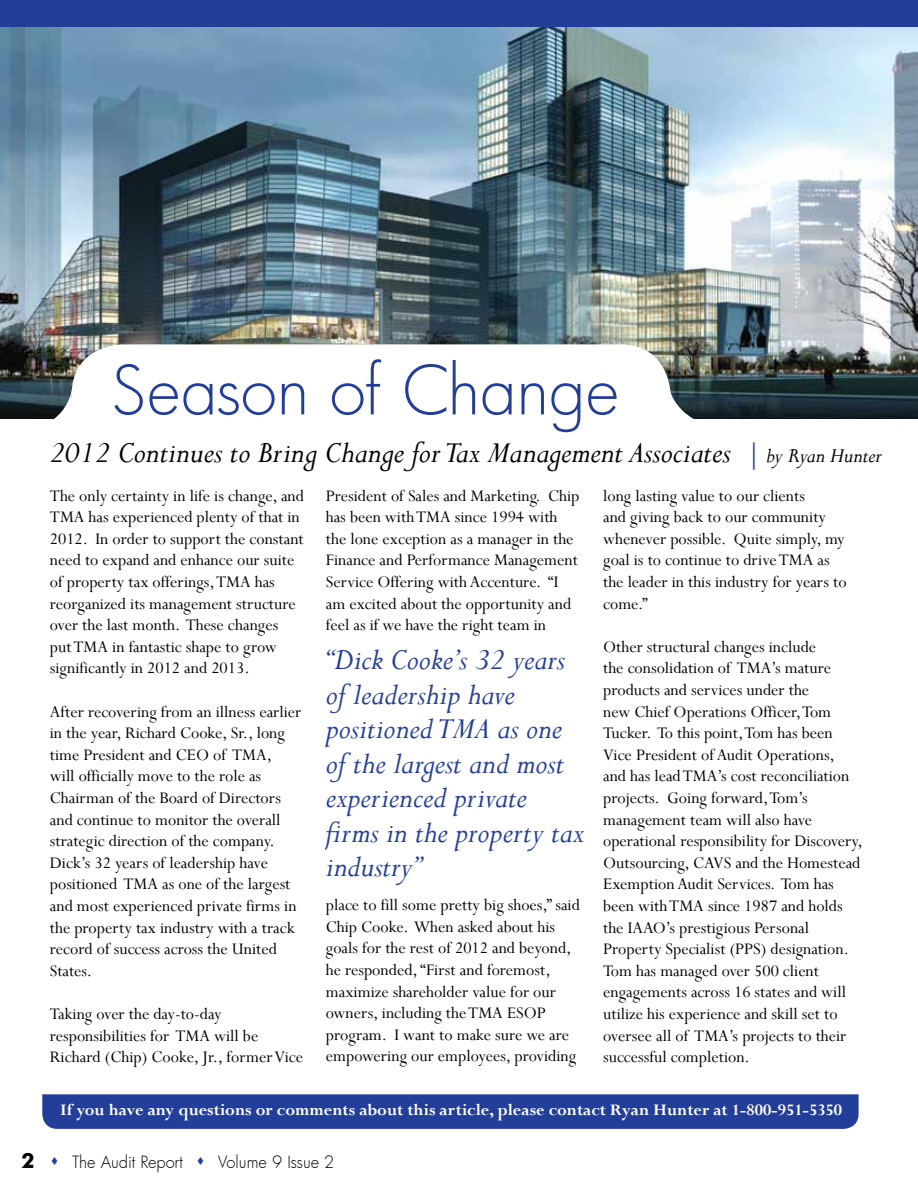
<style>
.page{position:relative;width:918px;height:1188px;background:#fff}
.page>*{position:absolute;margin:0;border:0;box-sizing:border-box;transform-origin:0 0}
.t1{font:300 66px "Futura";letter-spacing:-.005em;color:#233e99}
.t2{font:italic 33px/34.5px "Perpetua";color:#233e99}
.t3{font:italic 33px "Perpetua";color:#000}
.t4{font:18px/21.6px "Perpetua";color:#000}
.t5{font:700 18px "Perpetua";color:#fff}
.t6{font:300 16.5px "Futura";letter-spacing:-.005em;color:#000}
.s1{color:#233e99}
.s2{font-size:22.5px}
.s3{font-family:"Futura BT";font-weight:700;font-size:21px}
</style>
<div class="page">
<img style="left:0;top:27px;width:918px;height:391px">
<div style="left:0;top:0;width:918px;height:27px;background:#233e99"></div>
<div style="left:42px;top:1094px;width:817px;height:35px;background:#233e99"></div>
<svg style="left:72px;top:344px;width:599px;height:74px"></svg>
<svg style="left:652px;top:380px;width:54px;height:39px"></svg>
<hr style="left:669px;top:398px;width:3px;height:36px;background:#fff">
<svg style="left:45px;top:380px;width:31px;height:39px"></svg>
<hr style="left:71px;top:398px;width:2px;height:36px;background:#fff">
<h1 class="t1" style="left:111px;top:346px;width:509px">Season of Change</h1>
<h2 class="t3" style="left:50px;top:431px;width:834px">2012 Continues to Bring Change for Tax Management Associates <span class="s1">|</span> <span class="s2">by Ryan Hunter</span></h2>
<p class="t4" style="left:50px;top:484px;width:256px">The only certainty in life is change, and TMA has experienced plenty of that in 2012. In order to support the constant need to expand and enhance our suite of property tax offerings, TMA has reorganized its management structure over the last month. These changes put TMA in fantastic shape to grow significantly in 2012 and 2013.</p>
<p class="t4" style="left:50px;top:700px;width:253px">After recovering from an illness earlier in the year, Richard Cooke, Sr., long time President and CEO of TMA,<br>will officially move to the role as Chairman of the Board of Directors and continue to monitor the overall strategic direction of the company.<br>Dick’s 32 years of leadership have positioned TMA as one of the largest and most experienced private firms in the property tax industry with a track record of success across the United States.</p>
<p class="t4" style="left:50px;top:1003px;width:255px">Taking over the day-to-day responsibilities for TMA will be<br>Richard (Chip) Cooke, Jr., former Vice</p>
<p class="t4" style="left:326px;top:484px;width:255px">President of Sales and Marketing. Chip has been with TMA since 1994 with the lone exception as a manager in the Finance and Performance Management Service Offering with Accenture. “I am excited about the opportunity and feel as if we have the right team in</p>
<p class="t4" style="left:603px;top:484px;width:245px">long lasting value to our clients<br>and giving back to our community whenever possible. Quite simply, my goal is to continue to drive TMA as the leader in this industry for years to come.”</p>
<p class="t4" style="left:603px;top:636px;width:261px">Other structural changes include<br>the consolidation of TMA’s mature products and services under the<br>new Chief Operations Officer, Tom Tucker. To this point, Tom has been Vice President of Audit Operations,<br>and has lead TMA’s cost reconciliation projects. Going forward, Tom’s management team will also have operational responsibility for Discovery, Outsourcing, CAVS and the Homestead Exemption Audit Services. Tom has been with TMA since 1987 and holds the IAAO’s prestigious Personal Property Specialist (PPS) designation.<br>Tom has managed over 500 client engagements across 16 states and will utilize his experience and skill set to oversee all of TMA’s projects to their successful completion.</p>
<p class="t5" style="left:60px;top:1098px;width:783px">If you have any questions or comments about this article, please contact Ryan Hunter at 1-800-951-5350</p>
<p class="t6" style="left:22px;top:1151px;width:314px"><span class="s3">2</span> <span class="s1">▲</span> The Audit Report <span class="s1">▲</span> Volume 9 Issue 2</p>
<h2 class="t2" style="left:326px;top:642px;width:260px">“Dick Cooke’s 32 years of leadership have positioned TMA as one of the largest and most experienced private firms in the property tax industry”</h2>
<p class="t4" style="left:326px;top:894px;width:256px">place to fill some pretty big shoes,” said Chip Cooke. When asked about his goals for the rest of 2012 and beyond, he responded, “First and foremost, maximize shareholder value for our owners, including the TMA ESOP program. I want to make sure we are empowering our employees, providing</p>
</div>
